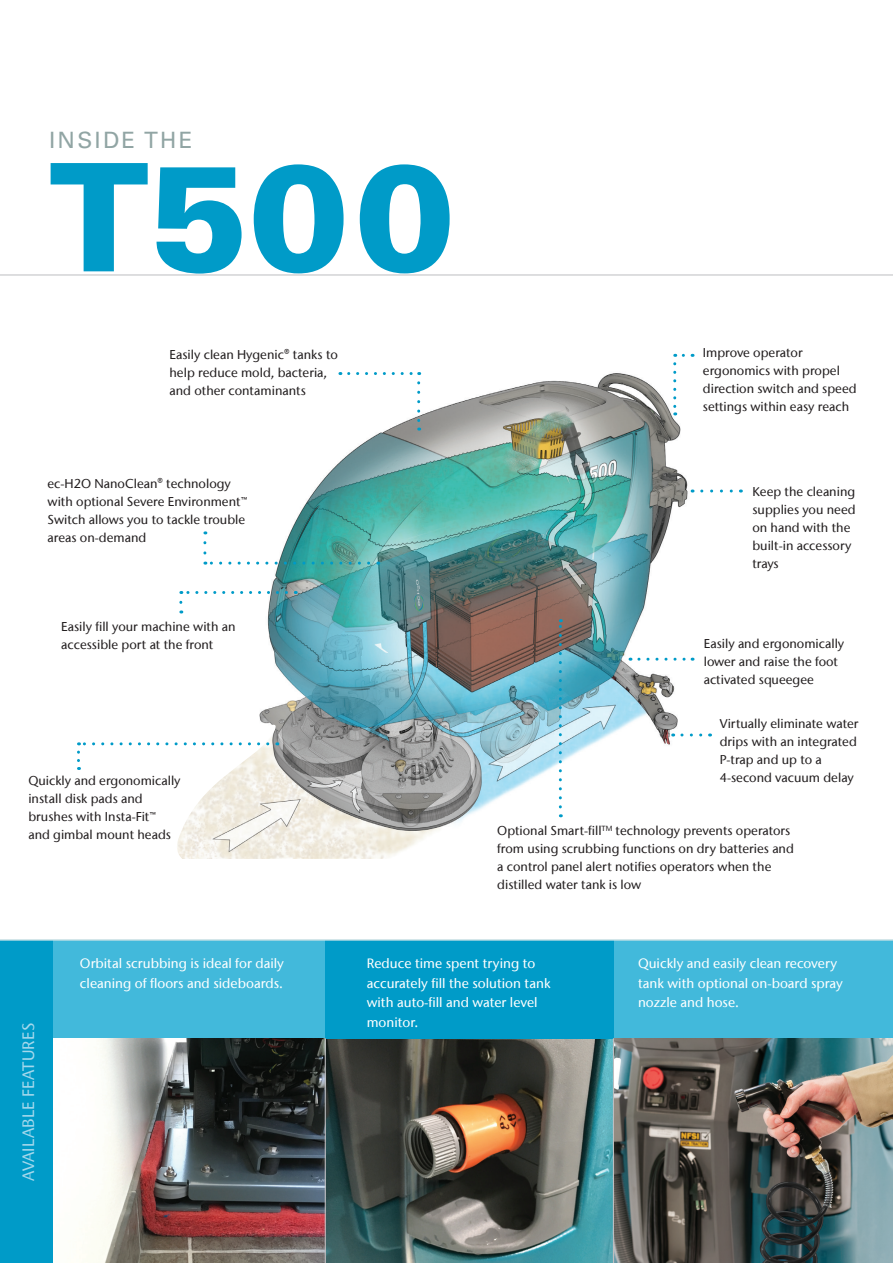
<style>
.page{position:relative;width:893px;height:1263px;background:#fff}
.page>*{position:absolute;margin:0;border:0;box-sizing:border-box;transform-origin:0 0}
.t1{font:900 150px "Univers LT Std";color:#009bc8}
.Inside_Headline_Wide{font:22.5px "Univers LT Std";letter-spacing:.1em;color:#91a5a4}
.inside_subhead{font:500 16.5px "Stone Sans IIITC Com";letter-spacing:.01em;color:#fff}
.inside_subhead-2{font:500 16.5px "Stone Sans IIITC Com";letter-spacing:.01em;color:#a4d8ec}
.t2{font:500 13.5px/19.5px "Stone Sans IIITC Com";color:#fff}
.Intro_copy{font:500 12.75px/18px "Stone Sans IIITC Com";color:#231f20}
.Must_Have_copy{font:500 12.75px/18px "Stone Sans IIITC Com";color:#231f20}
</style>
<div class="page">
<img style="left:179px;top:362px;width:544px;height:465px">
<svg style="left:77px;top:709px;width:363px;height:150px"></svg>
<img style="left:326px;top:1038px;width:287px;height:225px">
<img style="left:614px;top:1038px;width:279px;height:225px">
<img style="left:52px;top:1038px;width:273px;height:225px">
<div style="left:36px;top:941px;width:289px;height:97px;background:#42b9db"></div>
<div style="left:613px;top:941px;width:280px;height:97px;background:#42b9db"></div>
<div style="left:325px;top:940px;width:288px;height:98px;background:#009bc8"></div>
<svg style="left:181px;top:591px;width:105px;height:3px"></svg>
<svg style="left:179px;top:602px;width:3px;height:11px"></svg>
<svg style="left:205px;top:562px;width:164px;height:3px"></svg>
<svg style="left:203px;top:531px;width:3px;height:22px"></svg>
<svg style="left:78px;top:742px;width:190px;height:3px"></svg>
<svg style="left:77px;top:752px;width:3px;height:18px"></svg>
<svg style="left:349px;top:372px;width:71px;height:3px"></svg>
<svg style="left:417px;top:383px;width:3px;height:48px"></svg>
<svg style="left:673px;top:364px;width:3px;height:51px"></svg>
<hr style="left:325px;top:1038px;width:1px;height:225px;background:#bcbdc0">
<hr style="left:613px;top:1038px;width:1px;height:225px;background:#bcbdc0">
<div style="left:0;top:941px;width:52px;height:322px;background:#009bc8"></div>
<svg style="left:702px;top:489px;width:39px;height:3px"></svg>
<svg style="left:639px;top:658px;width:54px;height:3px"></svg>
<svg style="left:682px;top:733px;width:29px;height:3px"></svg>
<svg style="left:559px;top:619px;width:3px;height:188px"></svg>
<hr style="left:0;top:939px;width:893px;height:2px;background:#cee3e6">
<hr style="left:0;top:275px;width:893px;height:1px;background:#bcbdc0">
<p class="Inside_Headline_Wide" style="left:49px;top:127px;width:145px">INSIDE THE</p>
<p class="t1" style="left:49px;top:123px;width:408px">T500</p>
<p class="Intro_copy" style="left:170px;top:345px;width:170px">Easily clean Hygenic® tanks to help reduce mold, bacteria, and other contaminants</p>
<p class="Intro_copy" style="left:48px;top:474px;width:201px">ec-H2O NanoClean® technology with optional Severe Environment™<br>Switch allows you to tackle trouble areas on-demand</p>
<p class="Intro_copy" style="left:61px;top:617px;width:176px">Easily fill your machine with an accessible port at the front</p>
<p class="Intro_copy" style="left:28px;top:771px;width:154px">Quickly and ergonomically install disk pads and brushes with Insta-Fit™ and gimbal mount heads</p>
<p class="Intro_copy" style="left:703px;top:343px;width:155px">Improve operator ergonomics with propel direction switch and speed settings within easy reach</p>
<p class="Intro_copy" style="left:752px;top:482px;width:105px">Keep the cleaning supplies you need on hand with the built-in accessory trays</p>
<p class="Intro_copy" style="left:704px;top:634px;width:142px">Easily and ergonomically lower and raise the foot activated squeegee</p>
<p class="Intro_copy" style="left:720px;top:715px;width:140px">Virtually eliminate water drips with an integrated<br>P-trap and up to a<br>4-second vacuum delay</p>
<p class="Must_Have_copy" style="left:497px;top:821px;width:298px">Optional Smart-fill<sup>TM</sup> technology prevents operators from using scrubbing functions on dry batteries and a control panel alert notifies operators when the distilled water tank is low</p>
<p class="inside_subhead" style="left:14px;top:1197px;width:192px;rotate:-90deg">KEY AVAILABLE FEATURES</p>
<p class="inside_subhead-2" style="left:18px;top:1181px;width:160px;rotate:-90deg">AVAILABLE FEATURES</p>
<p class="t2" style="left:80px;top:954px;width:205px">Orbital scrubbing is ideal for daily cleaning of floors and sideboards.</p>
<p class="t2" style="left:367px;top:954px;width:185px">Reduce time spent trying to accurately fill the solution tank with auto-fill and water level monitor.</p>
<p class="t2" style="left:638px;top:954px;width:206px">Quickly and easily clean recovery tank with optional on-board spray nozzle and hose.</p>
</div>
